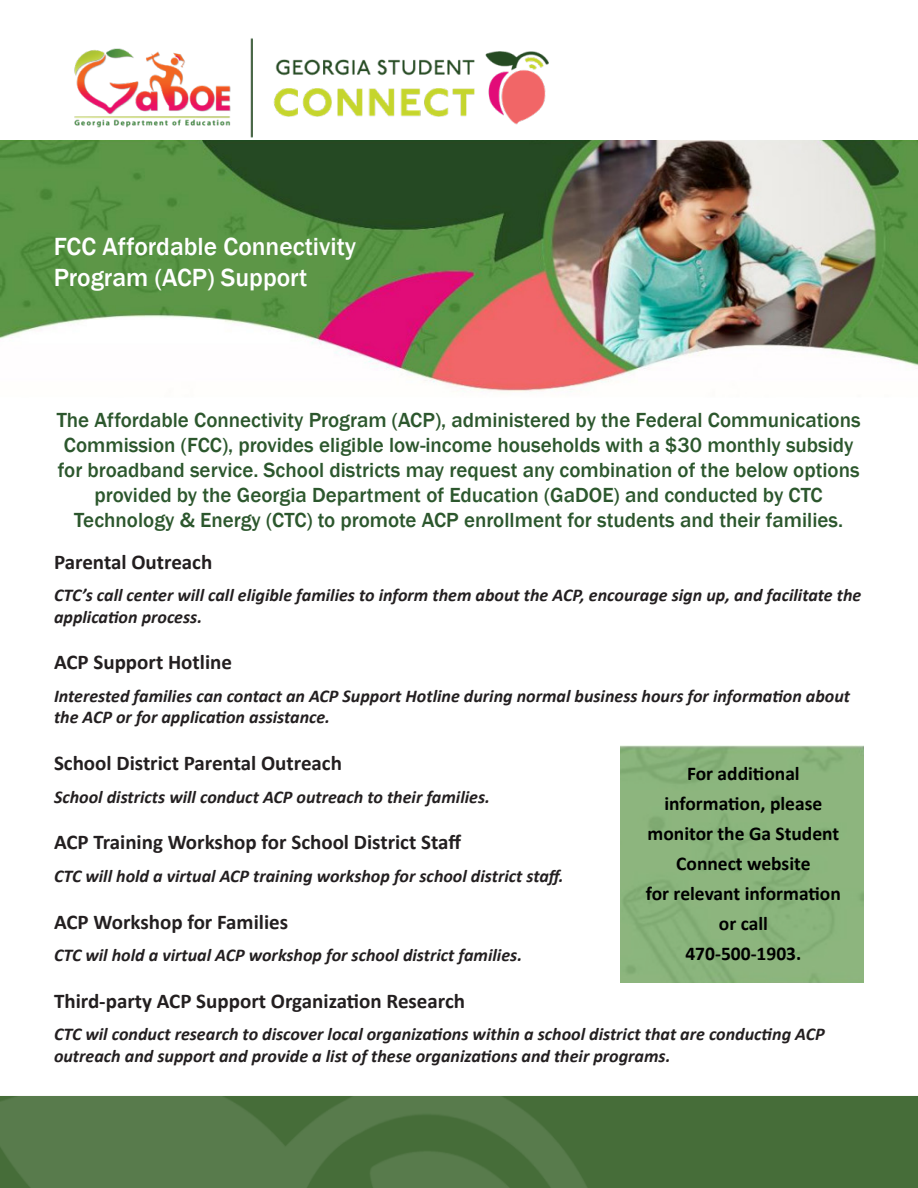
<style>
.page{position:relative;width:918px;height:1188px;background:#fff}
.page>*{position:absolute;margin:0;border:0;box-sizing:border-box;transform-origin:0 0}
.t1{font:500 25.5px "Franklin Gothic";color:#fff}
.t2{font:500 21px "Franklin Gothic";color:#2c572d}
.t3{font:700 21px "Calibri";color:#231f20}
.t4{font:700 19.5px/30px "Calibri";color:#000;text-align:center}
.t5{font:italic 700 18px/21.6px "Calibri";color:#231f20}
</style>
<div class="page">
<img style="left:54px;top:38px;width:516px;height:103px">
<img style="left:0;top:141px;width:918px;height:251px">
<img style="left:0;top:1096px;width:918px;height:92px">
<p class="t1" style="left:54px;top:231px;width:304px">FCC Affordable Connectivity</p>
<p class="t1" style="left:54px;top:261px;width:255px">Program (ACP) Support</p>
<p class="t2" style="left:57px;top:407px;width:805px">The Affordable Connectivity Program (ACP), administered by the Federal Communications</p>
<p class="t2" style="left:64px;top:432px;width:791px">Commission (FCC), provides eligible low-income households with a $30 monthly subsidy</p>
<p class="t2" style="left:58px;top:457px;width:803px">for broadband service. School districts may request any combination of the below options</p>
<p class="t2" style="left:95px;top:482px;width:730px">provided by the Georgia Department of Education (GaDOE) and conducted by CTC</p>
<p class="t2" style="left:74px;top:507px;width:770px">Technology &amp; Energy (CTC) to promote ACP enrollment for students and their families.</p>
<p class="t3" style="left:54px;top:547px;width:160px">Parental Outreach</p>
<p class="t5" style="left:54px;top:584px;width:809px">CTC’s call center will call eligible families to inform them about the ACP, encourage sign up, and facilitate the application process.</p>
<p class="t3" style="left:54px;top:648px;width:180px">ACP Support Hotline</p>
<p class="t5" style="left:54px;top:684px;width:798px">Interested families can contact an ACP Support Hotline during normal business hours for information about the ACP or for application assistance.</p>
<p class="t3" style="left:54px;top:748px;width:290px">School District Parental Outreach</p>
<p class="t5" style="left:54px;top:785px;width:437px">School districts will conduct ACP outreach to their families.</p>
<p class="t3" style="left:54px;top:828px;width:409px">ACP Training Workshop for School District Staff</p>
<p class="t5" style="left:54px;top:864px;width:511px">CTC will hold a virtual ACP training workshop for school district staff.</p>
<p class="t3" style="left:54px;top:907px;width:236px">ACP Workshop for Families</p>
<p class="t5" style="left:54px;top:944px;width:470px">CTC wil hold a virtual ACP workshop for school district families.</p>
<p class="t3" style="left:54px;top:986px;width:413px">Third-party ACP Support Organization Research</p>
<p class="t5" style="left:54px;top:1023px;width:772px">CTC wil conduct research to discover local organizations within a school district that are conducting ACP outreach and support and provide a list of these organizations and their programs.</p>
<p class="t4" style="left:648px;top:758px;width:193px">For additional information, please monitor the Ga Student<br>Connect website</p>
<p class="t4" style="left:646px;top:878px;width:196px">for relevant information or call</p>
<p class="t4" style="left:685px;top:938px;width:118px">470-500-1903.</p>
</div>
